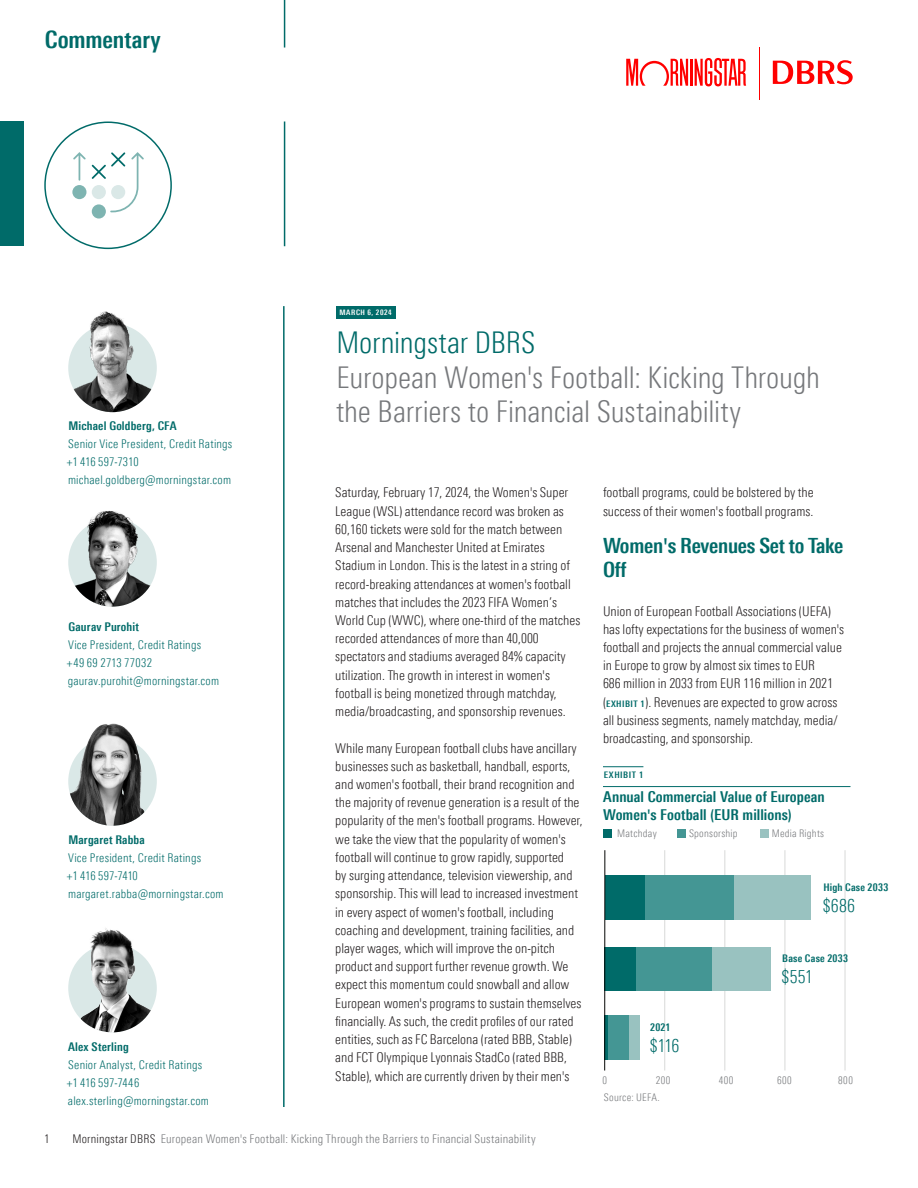
<style>
.page{position:relative;width:918px;height:1188px;background:#fff}
.page>*{position:absolute;margin:0;border:0;box-sizing:border-box;transform-origin:0 0}
.Dek{font:30px/34.5px "Univers Nextfor MORNPC Cn";letter-spacing:-.005em;color:#76787b}
.Body{font:700 24px "Univers Nextfor MORNPC Cn";letter-spacing:-.005em;color:#006b69}
.Disclosure_Body{font:700 21px/24px "Univers Nextfor MORNPC Cn";letter-spacing:-.01em;color:#006b69}
.Body-2{font:18px "Univers Nextfor MORNPC Cn";letter-spacing:-.005em;color:#006b69}
.Dek-2{font:700 15px/18px "Univers Nextfor MORNPC Cn";letter-spacing:.005em;color:#006b69}
.Disclosure_Body-2{font:13.5px/18.1px "Univers Nextfor MORNPC Cn";color:#231f20}
.Subsection{font:12px "Univers Nextfor MORNPC Cn";letter-spacing:.015em;color:#006b69}
.t1{font:12px "Univers Nextfor MORNPC Cn";letter-spacing:.015em;color:#76787b}
.Subsection-2{font:700 12px "Univers Nextfor MORNPC Cn";letter-spacing:.015em;color:#006b69}
.Subsection-3{font:12px "Univers Nextfor MORNPC Cn";letter-spacing:-.005em;color:#006b69}
.t2{font:12px "Univers Nextfor MORNPC Cn";color:#231f20}
.Body-3{font:10.5px "Univers Nextfor MORNPC Cn";letter-spacing:.025em;color:#76787b}
.Body-4{font:700 10.5px "Univers Nextfor MORNPC Cn";letter-spacing:.025em;color:#006b69}
.Dek-3{font:700 9px "Univers Nextfor MORNPC Cn";letter-spacing:.065em;color:#006b69}
.t3{font:700 7.5px "Univers Nextfor MORNPC Cn";letter-spacing:.08em;color:#fff}
.s1{color:#006b69}
.s2{font-weight:700;font-size:9px;color:#006b69}
.s3{color:#231f20}
</style>
<div class="page">
<div style="left:0;top:122px;width:24px;height:124px;background:#006b69"></div>
<hr style="left:284px;top:122px;width:1px;height:124px;background:#006b69">
<hr style="left:284px;top:0;width:1px;height:48px;background:#006b69">
<hr style="left:283px;top:306px;width:2px;height:801px;background:#006b69">
<div style="left:336px;top:306px;width:60px;height:13px;background:#006b69"></div>
<hr style="left:690px;top:59px;width:3px;height:27px;background:#f00">
<svg style="left:626px;top:59px;width:62px;height:27px"></svg>
<svg style="left:695px;top:58px;width:51px;height:28px"></svg>
<hr style="left:759px;top:48px;width:1px;height:52px;background:#f00">
<svg style="left:773px;top:60px;width:80px;height:24px"></svg>
<svg style="left:44px;top:121px;width:128px;height:129px"></svg>
<img style="left:68px;top:518px;width:89px;height:89px;border-radius:44px">
<img style="left:68px;top:944px;width:89px;height:88px;border-radius:44px">
<img style="left:70px;top:928px;width:85px;height:46px">
<img style="left:68px;top:737px;width:89px;height:89px;border-radius:44px">
<img style="left:68px;top:324px;width:89px;height:88px;border-radius:44px">
<img style="left:68px;top:311px;width:89px;height:57px">
<hr style="left:603px;top:786px;width:247px;height:1px;background:#006b69">
<hr style="left:603px;top:766px;width:40px;height:1px;background:#006b69">
<hr style="left:664px;top:850px;width:1px;height:221px;background:#d8d9d8">
<hr style="left:725px;top:850px;width:1px;height:221px;background:#d8d9d8">
<hr style="left:785px;top:850px;width:1px;height:221px;background:#d8d9d8">
<hr style="left:845px;top:850px;width:1px;height:221px;background:#d8d9d8">
<hr style="left:605px;top:1015px;width:3px;height:45px;background:#006b69">
<div style="left:605px;top:947px;width:31px;height:44px;background:#006b69"></div>
<div style="left:605px;top:875px;width:40px;height:44px;background:#006b69"></div>
<div style="left:608px;top:1015px;width:21px;height:45px;background:#449694"></div>
<div style="left:636px;top:947px;width:76px;height:44px;background:#449694"></div>
<div style="left:645px;top:875px;width:89px;height:44px;background:#449694"></div>
<div style="left:629px;top:1015px;width:11px;height:45px;background:#99c2c0"></div>
<div style="left:712px;top:947px;width:58px;height:44px;background:#99c2c0"></div>
<div style="left:734px;top:875px;width:77px;height:44px;background:#99c2c0"></div>
<hr style="left:604px;top:850px;width:1px;height:221px;background:#040503">
<div style="left:604px;top:830px;width:8px;height:8px;background:#006b69"></div>
<div style="left:760px;top:830px;width:9px;height:8px;background:#99c2c0"></div>
<div style="left:678px;top:830px;width:8px;height:8px;background:#449694"></div>
<img style="left:79px;top:723px;width:65px;height:48px">
<img style="left:68px;top:510px;width:89px;height:47px">
<p class="Body" style="left:45px;top:25px;width:118px">Commentary</p>
<p class="Subsection-2" style="left:68px;top:419px;width:110px">Michael Goldberg, CFA</p>
<p class="Subsection" style="left:68px;top:437px;width:166px">Senior Vice President, Credit Ratings</p>
<p class="Subsection" style="left:67px;top:455px;width:74px">+1 416 597-7310</p>
<p class="Subsection" style="left:68px;top:473px;width:165px">michael.goldberg@morningstar.com</p>
<p class="Subsection-2" style="left:69px;top:619px;width:72px">Gaurav Purohit</p>
<p class="Subsection" style="left:68px;top:638px;width:135px">Vice President, Credit Ratings</p>
<p class="Subsection" style="left:67px;top:656px;width:87px">+49 69 2713 77032</p>
<p class="Subsection" style="left:68px;top:674px;width:153px">gaurav.purohit@morningstar.com</p>
<p class="Subsection-2" style="left:68px;top:833px;width:78px">Margaret Rabba</p>
<p class="Subsection" style="left:68px;top:851px;width:135px">Vice President, Credit Ratings</p>
<p class="Subsection-3" style="left:67px;top:869px;width:73px">+1 416 597-7410</p>
<p class="Subsection" style="left:68px;top:887px;width:157px">margaret.rabba@morningstar.com</p>
<p class="Subsection-2" style="left:68px;top:1039px;width:62px">Alex Sterling</p>
<p class="Subsection" style="left:68px;top:1057px;width:135px">Senior Analyst, Credit Ratings</p>
<p class="Subsection" style="left:67px;top:1075px;width:74px">+1 416 597-7446</p>
<p class="Subsection" style="left:68px;top:1093px;width:142px">alex.sterling@morningstar.com</p>
<p class="t3" style="left:339px;top:308px;width:54px">MARCH 6, 2024</p>
<p class="Dek" style="left:336px;top:325px;width:485px"><span class="s1">Morningstar DBRS<br></span>European Women's Football: Kicking Through the Barriers to Financial Sustainability</p>
<p class="Disclosure_Body-2" style="left:335px;top:484px;width:247px">Saturday, February 17, 2024, the Women's Super League (WSL) attendance record was broken as 60,160 tickets were sold for the match between Arsenal and Manchester United at Emirates Stadium in London. This is the latest in a string of record-breaking attendances at women's football matches that includes the 2023 FIFA Women’s World Cup (WWC), where one-third of the matches recorded attendances of more than 40,000 spectators and stadiums averaged 84% capacity utilization. The growth in interest in women's football is being monetized through matchday, media/broadcasting, and sponsorship revenues.</p>
<p class="Disclosure_Body-2" style="left:335px;top:739px;width:249px">While many European football clubs have ancillary businesses such as basketball, handball, esports, and women's football, their brand recognition and the majority of revenue generation is a result of the popularity of the men's football programs. However, we take the view that the popularity of women's football will continue to grow rapidly, supported<br>by surging attendance, television viewership, and sponsorship. This will lead to increased investment in every aspect of women's football, including coaching and development, training facilities, and player wages, which will improve the on-pitch product and support further revenue growth. We expect this momentum could snowball and allow European women's programs to sustain themselves financially. As such, the credit profiles of our rated entities, such as FC Barcelona (rated BBB, Stable) and FCT Olympique Lyonnais StadCo (rated BBB, Stable), which are currently driven by their men's</p>
<p class="Disclosure_Body-2" style="left:603px;top:484px;width:212px">football programs, could be bolstered by the success of their women's football programs.</p>
<p class="Disclosure_Body" style="left:603px;top:533px;width:242px">Women's Revenues Set to Take<br>Off</p>
<p class="Disclosure_Body-2" style="left:603px;top:602px;width:243px">Union of European Football Associations (UEFA) has lofty expectations for the business of women's football and projects the annual commercial value in Europe to grow by almost six times to EUR<br>686 million in 2033 from EUR 116 million in 2021 (<span class="s2">EXHIBIT 1</span>). Revenues are expected to grow across all business segments, namely matchday, media/ broadcasting, and sponsorship.</p>
<p class="Dek-3" style="left:604px;top:769px;width:41px">EXHIBIT 1</p>
<p class="Dek-2" style="left:603px;top:788px;width:223px">Annual Commercial Value of European<br>Women's Football (EUR millions)</p>
<p class="Body-3" style="left:617px;top:828px;width:41px">Matchday</p>
<p class="Body-3" style="left:689px;top:828px;width:50px">Sponsorship</p>
<p class="Body-3" style="left:772px;top:828px;width:54px">Media Rights</p>
<p class="Body-4" style="left:823px;top:881px;width:66px">High Case 2033</p>
<p class="Body-2" style="left:823px;top:895px;width:34px">$686</p>
<p class="Body-4" style="left:650px;top:1021px;width:22px">2021</p>
<p class="Body-2" style="left:650px;top:1035px;width:31px">$116</p>
<p class="Body-4" style="left:782px;top:952px;width:67px">Base Case 2033</p>
<p class="Body-2" style="left:782px;top:967px;width:33px">$551</p>
<p class="Body-3" style="left:602px;top:1075px;width:6px">0</p>
<p class="Body-3" style="left:656px;top:1075px;width:16px">200</p>
<p class="Body-3" style="left:719px;top:1075px;width:16px">400</p>
<p class="Body-3" style="left:777px;top:1075px;width:16px">600</p>
<p class="Body-3" style="left:838px;top:1075px;width:16px">800</p>
<p class="Body-3" style="left:604px;top:1091px;width:58px">Source: UEFA.</p>
<p class="t2" style="left:44px;top:1132px;width:7px">1</p>
<p class="t1" style="left:72px;top:1132px;width:465px"><span class="s3">Morningstar DBRS</span> European Women's Football: Kicking Through the Barriers to Financial Sustainability</p>
</div>
